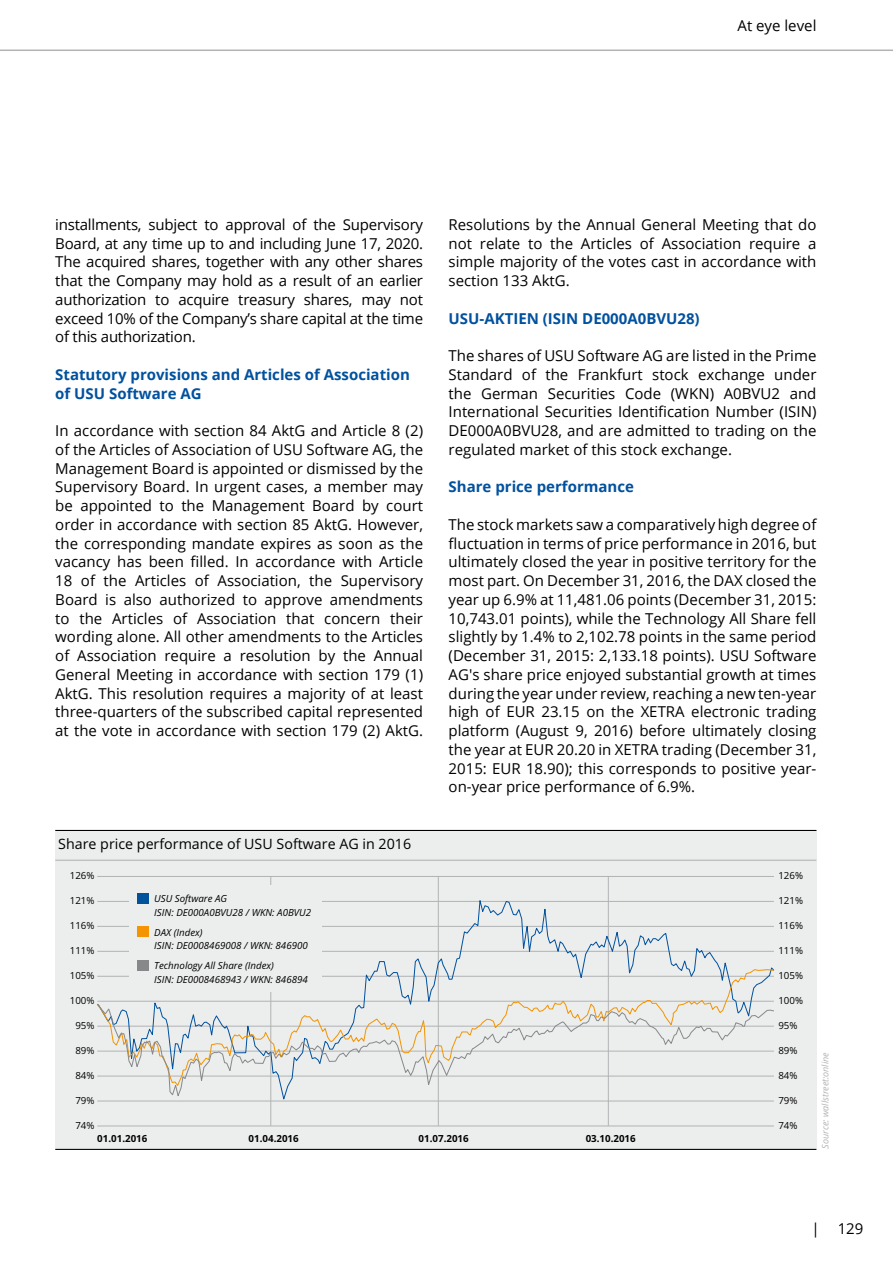
<style>
.page{position:relative;width:893px;height:1263px;background:#fff}
.page>*{position:absolute;margin:0;border:0;box-sizing:border-box;transform-origin:0 0}
.t1{font:15px/18.8px "Open Sans";color:#000;text-align:justify}
.t2{font:700 15px/18.8px "Open Sans";color:#00519e}
.t3{font:14.25px "Open Sans";color:#000}
.t4{font:italic 9.75px/13.5px "Open Sans";color:#000}
.t5{font:9.75px "Open Sans";color:#000}
.t6{font:700 9.75px "Open Sans";color:#000}
.t7{font:italic 9px "Open Sans";color:#b1b3b4}
</style>
<div class="page">
<svg style="left:0;top:49px;width:893px;height:2px;background:#c5c6c7"></svg>
<div style="left:55px;top:830px;width:761px;height:319px;background:#eceded"></div>
<hr style="left:55px;top:830px;width:761px;height:1px;background:#000">
<hr style="left:55px;top:860px;width:761px;height:1px;background:#b1b3b4">
<hr style="left:55px;top:1149px;width:761px;height:1px;background:#000">
<hr style="left:97px;top:1125px;width:677px;height:1px;background:#b1b3b4">
<hr style="left:97px;top:876px;width:677px;height:1px;background:#b1b3b4">
<hr style="left:270px;top:876px;width:1px;height:250px;background:#b1b3b4">
<hr style="left:438px;top:876px;width:1px;height:250px;background:#b1b3b4">
<hr style="left:608px;top:876px;width:1px;height:250px;background:#b1b3b4">
<div style="left:129px;top:885px;width:192px;height:107px;background:#eceded"></div>
<svg style="left:97px;top:896px;width:677px;height:206px"></svg>
<svg style="left:97px;top:969px;width:678px;height:34px"></svg>
<div style="left:137px;top:893px;width:11px;height:10px;background:#00529c"></div>
<div style="left:137px;top:926px;width:11px;height:11px;background:#f39400"></div>
<div style="left:137px;top:960px;width:11px;height:10px;background:#87888a"></div>
<svg style="left:97px;top:1003px;width:677px;height:95px"></svg>
<p class="t1" style="left:737px;top:16px;width:80px">At eye level</p>
<p class="t1" style="left:55px;top:215px;width:369px">installments, subject to approval of the Supervisory Board, at any time up to and including June 17, 2020.<br>The acquired shares, together with any other shares that the Company may hold as a result of an earlier authorization to acquire treasury shares, may not exceed 10% of the Company’s share capital at the time of this authorization.</p>
<p class="t2" style="left:55px;top:365px;width:356px">Statutory provisions and Articles of Association of USU Software AG</p>
<p class="t1" style="left:55px;top:421px;width:369px">In accordance with section 84 AktG and Article 8 (2) of the Articles of Association of USU Software AG, the Management Board is appointed or dismissed by the Supervisory Board. In urgent cases, a member may be appointed to the Management Board by court order in accordance with section 85 AktG. However, the corresponding mandate expires as soon as the vacancy has been filled. In accordance with Article 18 of the Articles of Association, the Supervisory Board is also authorized to approve amendments to the Articles of Association that concern their wording alone. All other amendments to the Articles of Association require a resolution by the Annual General Meeting in accordance with section 179 (1)<br>AktG. This resolution requires a majority of at least three-quarters of the subscribed capital represented at the vote in accordance with section 179 (2) AktG.</p>
<p class="t1" style="left:449px;top:215px;width:369px">Resolutions by the Annual General Meeting that do not relate to the Articles of Association require a simple majority of the votes cast in accordance with section 133 AktG.</p>
<p class="t2" style="left:449px;top:308px;width:253px">USU-AKTIEN (ISIN DE000A0BVU28)</p>
<p class="t1" style="left:449px;top:346px;width:369px">The shares of USU Software AG are listed in the Prime Standard of the Frankfurt stock exchange under the German Securities Code (WKN) A0BVU2 and International Securities Identification Number (ISIN)<br>DE000A0BVU28, and are admitted to trading on the regulated market of this stock exchange.</p>
<p class="t2" style="left:449px;top:477px;width:187px">Share price performance</p>
<p class="t1" style="left:449px;top:515px;width:369px">The stock markets saw a comparatively high degree of fluctuation in terms of price performance in 2016, but ultimately closed the year in positive territory for the most part. On December 31, 2016, the DAX closed the year up 6.9% at 11,481.06 points (December 31, 2015:<br>10,743.01 points), while the Technology All Share fell slightly by 1.4% to 2,102.78 points in the same period (December 31, 2015: 2,133.18 points). USU Software AG's share price enjoyed substantial growth at times during the year under review, reaching a new ten-year high of EUR 23.15 on the XETRA electronic trading platform (August 9, 2016) before ultimately closing the year at EUR 20.20 in XETRA trading (December 31, 2015: EUR 18.90); this corresponds to positive year&shy;on-year price performance of 6.9%.</p>
<p class="t3" style="left:58px;top:834px;width:354px">Share price performance of USU Software AG in 2016</p>
<p class="t5" style="left:70px;top:869px;width:26px">126%</p>
<p class="t5" style="left:778px;top:869px;width:26px">126%</p>
<p class="t5" style="left:70px;top:894px;width:26px">121%</p>
<p class="t5" style="left:70px;top:919px;width:26px">116%</p>
<p class="t5" style="left:70px;top:944px;width:26px">111%</p>
<p class="t5" style="left:70px;top:969px;width:26px">105%</p>
<p class="t4" style="left:154px;top:892px;width:158px">USU Software AG<br>ISIN: DE000A0BVU28 / WKN: A0BVU2</p>
<p class="t4" style="left:154px;top:925px;width:155px">DAX (Index)<br>ISIN: DE0008469008 / WKN: 846900</p>
<p class="t4" style="left:154px;top:958px;width:155px">Technology All Share (Index)<br>ISIN: DE0008468943 / WKN: 846894</p>
<p class="t5" style="left:778px;top:894px;width:26px">121%</p>
<p class="t5" style="left:778px;top:919px;width:26px">116%</p>
<p class="t5" style="left:778px;top:944px;width:26px">111%</p>
<p class="t5" style="left:778px;top:969px;width:26px">105%</p>
<p class="t5" style="left:70px;top:994px;width:26px">100%</p>
<p class="t5" style="left:778px;top:994px;width:26px">100%</p>
<p class="t5" style="left:75px;top:1019px;width:21px">95%</p>
<p class="t5" style="left:778px;top:1019px;width:21px">95%</p>
<p class="t5" style="left:75px;top:1044px;width:21px">89%</p>
<p class="t5" style="left:75px;top:1069px;width:21px">84%</p>
<p class="t5" style="left:75px;top:1094px;width:21px">79%</p>
<p class="t5" style="left:75px;top:1119px;width:21px">74%</p>
<p class="t6" style="left:97px;top:1132px;width:52px">01.01.2016</p>
<p class="t6" style="left:249px;top:1132px;width:52px">01.04.2016</p>
<p class="t6" style="left:419px;top:1132px;width:52px">01.07.2016</p>
<p class="t6" style="left:586px;top:1132px;width:52px">03.10.2016</p>
<p class="t5" style="left:778px;top:1044px;width:21px">89%</p>
<p class="t5" style="left:778px;top:1069px;width:21px">84%</p>
<p class="t5" style="left:778px;top:1094px;width:21px">79%</p>
<p class="t5" style="left:778px;top:1119px;width:21px">74%</p>
<p class="t7" style="left:819px;top:1149px;width:98px;rotate:-90deg">Source: wallstreet:online</p>
<p class="t1" style="left:812px;top:1219px;width:10px">|</p>
<p class="t1" style="left:838px;top:1219px;width:27px">129</p>
</div>
